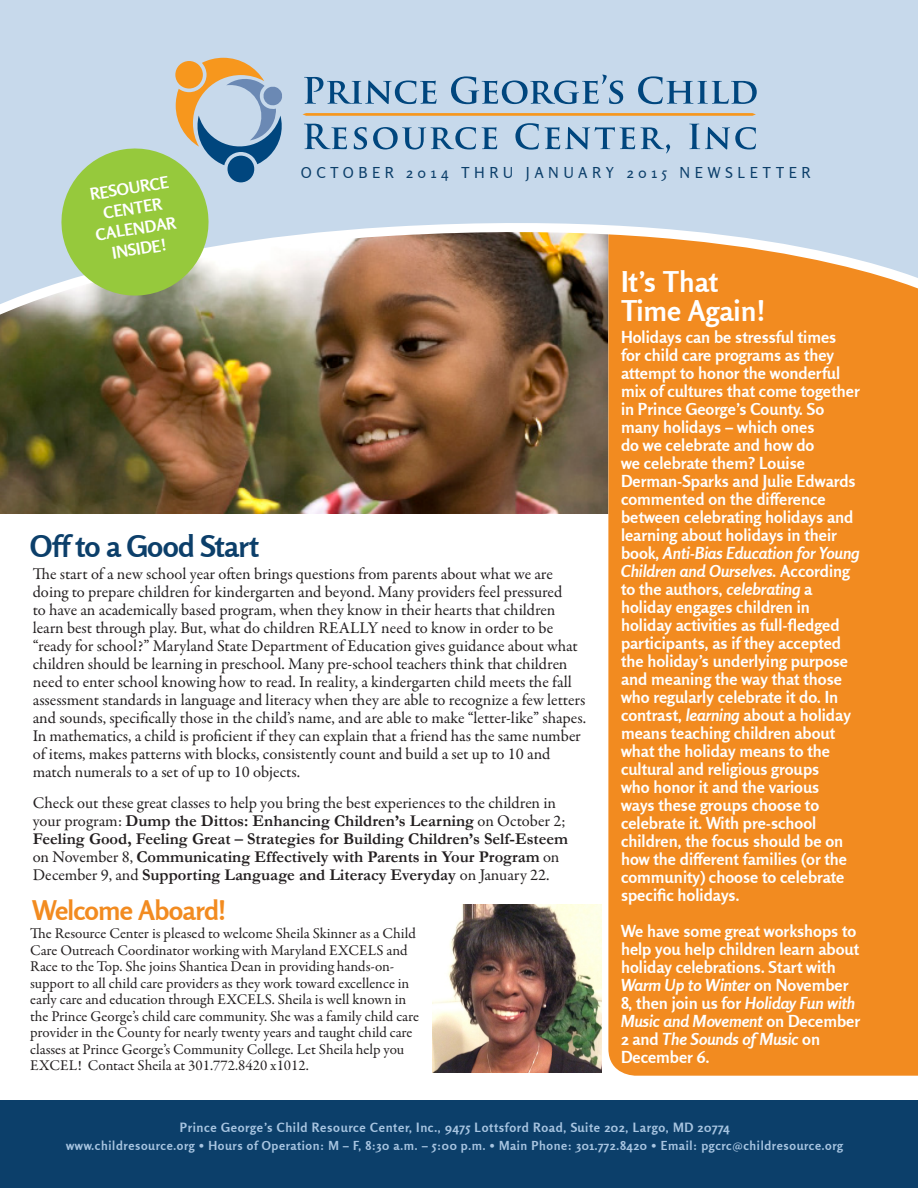
<style>
.page{position:relative;width:918px;height:1188px;background:#fff}
.page>*{position:absolute;margin:0;border:0;box-sizing:border-box;transform-origin:0 0}
.Headline_1_-_Navy_Bl{font:700 30px "Rosario";letter-spacing:-.02em;color:#0c3f6a}
.Headline_1_-_White{font:700 28.5px "Rosario";color:#fff}
.Headline_1_-_Navy_Bl-2{font:700 27px "Rosario";letter-spacing:-.03em;color:#f28b20}
.Page_One_Sidebar__BO{font:700 16.5px/18px "Rosario";color:#fff}
.t1{font:16.5px/18px "Garamond Premr Pro";color:#231f20}
.t2{font:700 16.5px/18px "Garamond";color:#231f20}
.t3{font:700 16.35px/20.4px "Rosario";color:#fff;text-align:center}
.Page_One_Main_Story{font:15px/16.5px "Garamond Premr Pro";color:#231f20}
.t4{font:15px "Rosario";letter-spacing:.3em;color:#0c3f6a}
.t5{font:700 12.75px "Rosario";letter-spacing:.05em;color:#a8c5e1}
.t6{font:700 12.3px "Rosario";letter-spacing:.05em;color:#a8c5e1}
.s1{font-family:"Garamond Premr Pro";font-weight:400}
.s2{font-style:italic}
</style>
<div class="page">
<img style="left:0;top:321px;width:608px;height:192px">
<div style="left:608px;top:321px;width:310px;height:755px;background:#f28b20"></div>
<svg style="left:0;top:310px;width:918px;height:11px;background:#a97b46"></svg>
<svg style="left:0;top:0;width:918px;height:310px;background:#c6c8c9"></svg>
<svg style="left:304px;top:77px;width:132px;height:27px;background:#8eafcb"></svg>
<svg style="left:451px;top:75px;width:172px;height:29px;background:#92b2ce"></svg>
<svg style="left:638px;top:76px;width:119px;height:28px;background:#92b2ce"></svg>
<svg style="left:304px;top:124px;width:43px;height:25px"></svg>
<svg style="left:354px;top:127px;width:13px;height:22px"></svg>
<svg style="left:373px;top:127px;width:103px;height:22px;background:#8badca"></svg>
<svg style="left:482px;top:127px;width:15px;height:22px"></svg>
<svg style="left:515px;top:123px;width:24px;height:27px"></svg>
<svg style="left:545px;top:127px;width:125px;height:26px;background:#96b4d0"></svg>
<svg style="left:689px;top:124px;width:67px;height:25px;background:#92b2ce"></svg>
<svg style="left:303px;top:113px;width:453px;height:3px"></svg>
<div style="left:0;top:1100px;width:918px;height:88px;background:#0c3f6a"></div>
<svg style="left:56px;top:58px;width:228px;height:243px;background:#b4caa4"></svg>
<img style="left:432px;top:904px;width:169px;height:168px">
<p class="t3" style="left:88px;top:184px;width:82px;rotate:-9deg">RESOURCE<br>CENTER<br>CALENDAR<br>INSIDE!</p>
<p class="t4" style="left:301px;top:164px;width:511px">OCTOBER 2014 THRU JANUARY 2015 NEWSLETTER</p>
<p class="Headline_1_-_Navy_Bl" style="left:30px;top:528px;width:230px">Off to a Good Start</p>
<p class="t1" style="left:33px;top:565px;width:555px">The start of a new school year often brings questions from parents about what we are doing to prepare children for kindergarten and beyond. Many providers feel pressured<br>to have an academically based program, when they know in their hearts that children learn best through play. But, what do children REALLY need to know in order to be “ready for school?” Maryland State Department of Education gives guidance about what children should be learning in preschool. Many pre-school teachers think that children need to enter school knowing how to read. In reality, a kindergarten child meets the fall assessment standards in language and literacy when they are able to recognize a few letters and sounds, specifically those in the child’s name, and are able to make “letter-like” shapes.<br>In mathematics, a child is proficient if they can explain that a friend has the same number of items, makes patterns with blocks, consistently count and build a set up to 10 and match numerals to a set of up to 10 objects.</p>
<p class="t2" style="left:33px;top:794px;width:537px"><span class="s1">Check out these great classes to help you bring the best experiences to the children in your program:</span> Dump the Dittos: Enhancing Children’s Learning <span class="s1">on October 2; </span>Feeling Good, Feeling Great – Strategies for Building Children’s Self-Esteem <span class="s1">on November 8,</span> Communicating Effectively with Parents in Your Program <span class="s1">on December 9, and</span> Supporting Language and Literacy Everyday <span class="s1">on January 22.</span></p>
<p class="Headline_1_-_Navy_Bl-2" style="left:32px;top:894px;width:195px">Welcome Aboard!</p>
<p class="Page_One_Main_Story" style="left:30px;top:925px;width:390px">The Resource Center is pleased to welcome Sheila Skinner as a Child Care Outreach Coordinator working with Maryland EXCELS and Race to the Top. She joins Shantiea Dean in providing hands-on&shy;support to all child care providers as they work toward excellence in early care and education through EXCELS. Sheila is well known in the Prince George’s child care community. She was a family child care provider in the County for nearly twenty years and taught child care classes at Prince George’s Community College. Let Sheila help you EXCEL! Contact Sheila at 301.772.8420 x1012.</p>
<p class="Headline_1_-_White" style="left:621px;top:265px;width:99px">It’s That</p>
<p class="Headline_1_-_White" style="left:621px;top:293px;width:146px">Time Again!</p>
<p class="Page_One_Sidebar__BO" style="left:621px;top:328px;width:240px">Holidays can be stressful times for child care programs as they attempt to honor the wonderful mix of cultures that come together in Prince George’s County. So many holidays – which ones<br>do we celebrate and how do<br>we celebrate them? Louise<br>Derman-Sparks and Julie Edwards commented on the difference between celebrating holidays and learning about holidays in their book, <span class="s2">Anti-Bias Education for Young<br>Children and Ourselves</span>. According to the authors, <span class="s2">celebrating</span> a holiday engages children in holiday activities as full-fledged participants, as if they accepted the holiday’s underlying purpose and meaning the way that those who regularly celebrate it do. In contrast, <span class="s2">learning</span> about a holiday means teaching children about what the holiday means to the cultural and religious groups<br>who honor it and the various<br>ways these groups choose to celebrate it. With pre-school children, the focus should be on how the different families (or the community) choose to celebrate specific holidays.</p>
<p class="Page_One_Sidebar__BO" style="left:621px;top:922px;width:241px">We have some great workshops to help you help children learn about holiday celebrations. Start with<br><span class="s2">Warm Up to Winter</span> on November<br>8, then join us for <span class="s2">Holiday Fun with<br>Music and Movement</span> on December<br>2 and <span class="s2">The Sounds of Music</span> on<br>December 6.</p>
<p class="t5" style="left:180px;top:1120px;width:551px">Prince George’s Child Resource Center, Inc., 9475 Lottsford Road, Suite 202, Largo, MD 20774</p>
<p class="t6" style="left:66px;top:1138px;width:779px">www.childresource.org • Hours of Operation: M – F, 8:30 a.m. – 5:00 p.m. • Main Phone: 301.772.8420 • Email: pgcrc@childresource.org</p>
</div>
